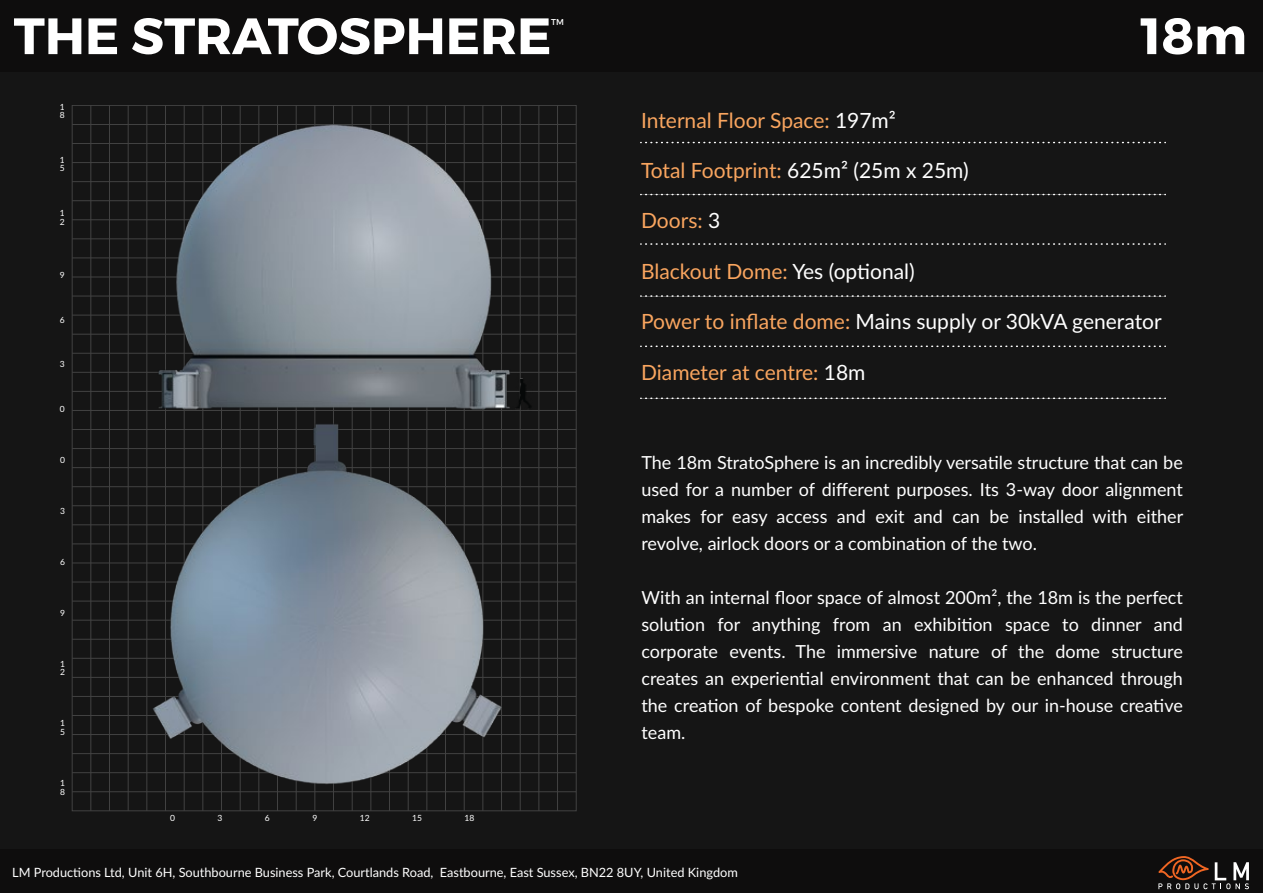
<style>
.page{position:relative;width:1263px;height:893px;background:#151515}
.page>*{position:absolute;margin:0;border:0;box-sizing:border-box;transform-origin:0 0}
.t1{font:700 51px "Montserrat";color:#fff}
.t2{font:21px "Lato";color:#f9a55f}
.t3{font:21px "Lato";color:#fff}
.t4{font:18px/27px "Lato";color:#fff;text-align:justify}
.t5{font:12.75px "Lato";color:#fff}
.t6{font:8.55px/8.6px "Lato";color:#fff}
.t7{font:8.55px "Montserrat";color:#fff}
.s1{color:#fff}
.s2{color:#f9a55f}
</style>
<div class="page">
<hr style="left:72px;top:791px;width:504px;height:1px;background:#fff">
<hr style="left:557px;top:105px;width:1px;height:706px;background:#fff">
<hr style="left:539px;top:105px;width:1px;height:706px;background:#fff">
<hr style="left:520px;top:105px;width:1px;height:706px;background:#fff">
<hr style="left:501px;top:105px;width:1px;height:706px;background:#fff">
<hr style="left:483px;top:105px;width:1px;height:706px;background:#fff">
<hr style="left:464px;top:105px;width:1px;height:706px;background:#fff">
<hr style="left:445px;top:105px;width:1px;height:706px;background:#fff">
<hr style="left:427px;top:105px;width:1px;height:706px;background:#fff">
<hr style="left:408px;top:105px;width:1px;height:706px;background:#fff">
<hr style="left:389px;top:105px;width:1px;height:706px;background:#fff">
<hr style="left:371px;top:105px;width:1px;height:706px;background:#fff">
<hr style="left:352px;top:105px;width:1px;height:706px;background:#fff">
<hr style="left:333px;top:105px;width:1px;height:706px;background:#fff">
<hr style="left:315px;top:105px;width:1px;height:706px;background:#fff">
<hr style="left:296px;top:105px;width:1px;height:706px;background:#fff">
<hr style="left:277px;top:105px;width:1px;height:706px;background:#fff">
<hr style="left:259px;top:105px;width:1px;height:706px;background:#fff">
<hr style="left:240px;top:105px;width:1px;height:706px;background:#fff">
<hr style="left:221px;top:105px;width:1px;height:706px;background:#fff">
<hr style="left:203px;top:105px;width:1px;height:706px;background:#fff">
<hr style="left:184px;top:105px;width:1px;height:706px;background:#fff">
<hr style="left:165px;top:105px;width:1px;height:706px;background:#fff">
<hr style="left:147px;top:105px;width:1px;height:706px;background:#fff">
<hr style="left:128px;top:105px;width:1px;height:706px;background:#fff">
<hr style="left:109px;top:105px;width:1px;height:706px;background:#fff">
<hr style="left:91px;top:105px;width:1px;height:706px;background:#fff">
<div style="left:0;top:0;width:1263px;height:72px;background:#0e0d0d"></div>
<img style="left:71px;top:105px;width:592px;height:312px">
<img style="left:71px;top:417px;width:506px;height:370px">
<div style="left:0;top:849px;width:1263px;height:44px;background:#0e0d0d"></div>
<svg style="left:1158px;top:856px;width:91px;height:33px"></svg>
<svg style="left:641px;top:194px;width:525px;height:1px"></svg>
<svg style="left:641px;top:142px;width:525px;height:1px"></svg>
<svg style="left:641px;top:295px;width:525px;height:2px"></svg>
<svg style="left:641px;top:243px;width:525px;height:2px"></svg>
<svg style="left:641px;top:398px;width:525px;height:1px"></svg>
<svg style="left:641px;top:346px;width:525px;height:1px"></svg>
<h1 class="t1" style="left:14px;top:4px;width:539px">THE STRATOSPHERE</h1>
<p class="t7" style="left:551px;top:17px;width:14px">TM</p>
<p class="t6" style="left:60px;top:102px;width:6px">1<br>8</p>
<p class="t6" style="left:60px;top:155px;width:6px">1<br>5</p>
<p class="t6" style="left:60px;top:208px;width:6px">1<br>2</p>
<p class="t6" style="left:60px;top:270px;width:6px">9</p>
<p class="t6" style="left:60px;top:315px;width:6px">6</p>
<p class="t6" style="left:60px;top:359px;width:6px">3</p>
<p class="t6" style="left:60px;top:404px;width:6px">0</p>
<p class="t6" style="left:60px;top:455px;width:6px">0</p>
<p class="t6" style="left:60px;top:506px;width:6px">3</p>
<p class="t6" style="left:60px;top:557px;width:6px">6</p>
<p class="t6" style="left:60px;top:608px;width:6px">9</p>
<p class="t6" style="left:60px;top:659px;width:6px">1<br>2</p>
<p class="t6" style="left:60px;top:719px;width:6px">1<br>5</p>
<p class="t6" style="left:60px;top:778px;width:6px">1<br>8</p>
<p class="t6" style="left:170px;top:813px;width:6px">0</p>
<p class="t6" style="left:217px;top:813px;width:6px">3</p>
<p class="t6" style="left:265px;top:813px;width:6px">6</p>
<p class="t6" style="left:312px;top:813px;width:6px">9</p>
<p class="t6" style="left:360px;top:813px;width:11px">12</p>
<p class="t6" style="left:412px;top:813px;width:11px">15</p>
<p class="t6" style="left:465px;top:813px;width:11px">18</p>
<h1 class="t1" style="left:1140px;top:4px;width:108px">18m</h1>
<p class="t2" style="left:641px;top:105px;width:256px">Internal Floor Space: <span class="s1">197m²</span></p>
<p class="t2" style="left:641px;top:155px;width:329px">Total Footprint: <span class="s1">625m² (25m x 25m)</span></p>
<p class="t2" style="left:641px;top:206px;width:81px">Doors: <span class="s1">3</span></p>
<p class="t2" style="left:641px;top:256px;width:275px">Blackout Dome: <span class="s1">Yes (optional)</span></p>
<p class="t3" style="left:641px;top:306px;width:522px"><span class="s2">Power to inflate dome:</span> Mains supply or 30kVA generator</p>
<p class="t2" style="left:641px;top:357px;width:226px">Diameter at centre: <span class="s1">18m</span></p>
<p class="t4" style="left:641px;top:448px;width:543px">The 18m StratoSphere is an incredibly versatile structure that can be used for a number of different purposes. Its 3-way door alignment makes for easy access and exit and can be installed with either revolve, airlock doors or a combination of the two.</p>
<p class="t4" style="left:641px;top:583px;width:543px">With an internal floor space of almost 200m², the 18m is the perfect solution for anything from an exhibition space to dinner and corporate events. The immersive nature of the dome structure creates an experiential environment that can be enhanced through the creation of bespoke content designed by our in-house creative team.</p>
<p class="t5" style="left:12px;top:863px;width:727px">LM Productions Ltd, Unit 6H, Southbourne Business Park, Courtlands Road, Eastbourne, East Sussex, BN22 8UY, United Kingdom</p>
</div>
